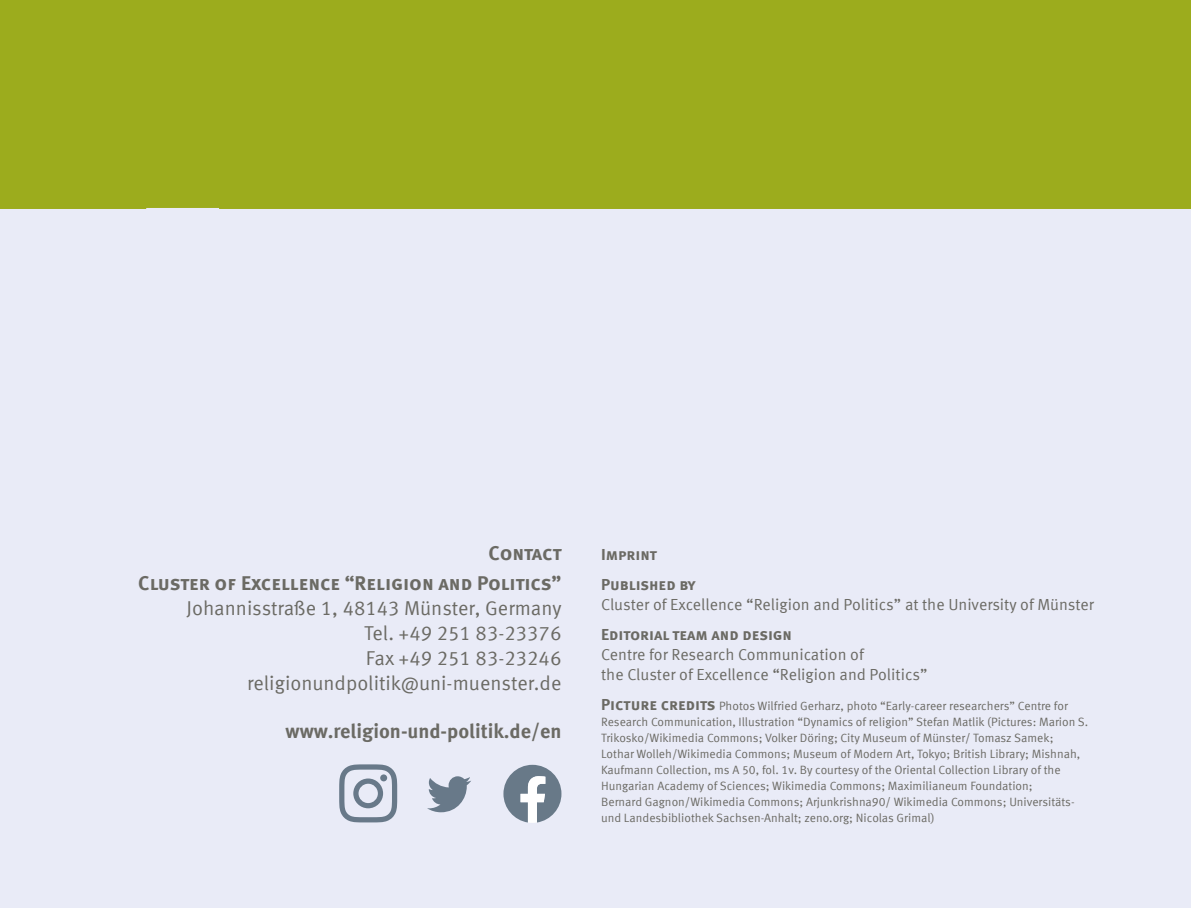
<style>
.page{position:relative;width:1191px;height:908px;background:#fff}
.page>*{position:absolute;margin:0;border:0;box-sizing:border-box;transform-origin:0 0}
.t1{font:20px/25px "Meta Offc Pro Norm";color:#6b6a64;text-align:right}
.t2{font:700 20px/30px "Meta Sc Offc Pro";letter-spacing:-.005em;color:#6b6a64;text-align:right}
.t3{font:700 20px "Meta Offc Pro";color:#6b6a64}
.t4{font:16px/20px "Meta Offc Pro Norm";color:#6b6a64}
.t5{font:700 16px/30px "Meta Sc Offc Pro";color:#6b6a64}
.t6{font:12px/16px "Meta Offc Pro Norm";color:#6b6a64}
.s1{font-family:"Meta Sc Offc Pro";font-weight:700;font-size:16px}
</style>
<div class="page">
<div style="left:0;top:190px;width:1191px;height:717px;background:#e9ebf7"></div>
<div style="left:0;top:0;width:1191px;height:209px;background:#9cac1d"></div>
<svg style="left:339px;top:764px;width:58px;height:58px"></svg>
<div style="left:380px;top:774px;width:7px;height:7px;background:#687989;border-radius:50%"></div>
<svg style="left:427px;top:776px;width:44px;height:35px"></svg>
<svg style="left:503px;top:764px;width:58px;height:58px"></svg>
<h1 class="t2" style="left:138px;top:536px;width:425px">Contact<br>Cluster of Excellence “Religion and Politics”</h1>
<h1 class="t1" style="left:187px;top:594px;width:376px">Johannisstraße 1, 48143 Münster, Germany<br>Tel. +49 251 83-23376<br>Fax +49 251 83-23246 religionundpolitik@uni-muenster.de</h1>
<h1 class="t3" style="left:285px;top:715px;width:277px">www.religion-und-politik.de/en</h1>
<h2 class="t5" style="left:601px;top:538px;width:96px">Imprint<br>Published by</h2>
<h2 class="t4" style="left:601px;top:593px;width:494px">Cluster of Excellence “Religion and Politics” at the University of Münster</h2>
<h2 class="t5" style="left:601px;top:618px;width:192px">Editorial team and design</h2>
<h2 class="t4" style="left:601px;top:643px;width:328px">Centre for Research Communication of<br>the Cluster of Excellence “Religion and Politics”</h2>
<p class="t6" style="left:601px;top:696px;width:488px"><span class="s1">Picture credits</span> Photos Wilfried Gerharz, photo “Early-career researchers” Centre for Research Communication, Illustration “Dynamics of religion” Stefan Matlik (Pictures: Marion S.<br>Trikosko/Wikimedia Commons; Volker Döring; City Museum of Münster/ Tomasz Samek; Lothar Wolleh/Wikimedia Commons; Museum of Modern Art, Tokyo; British Library; Mishnah, Kaufmann Collection, ms A 50, fol. 1v. By courtesy of the Oriental Collection Library of the Hungarian Academy of Sciences; Wikimedia Commons; Maximilianeum Foundation;<br>Bernard Gagnon/Wikimedia Commons; Arjunkrishna90/ Wikimedia Commons; Universitäts&shy;und Landesbibliothek Sachsen-Anhalt; zeno.org; Nicolas Grimal)</p>
</div>
